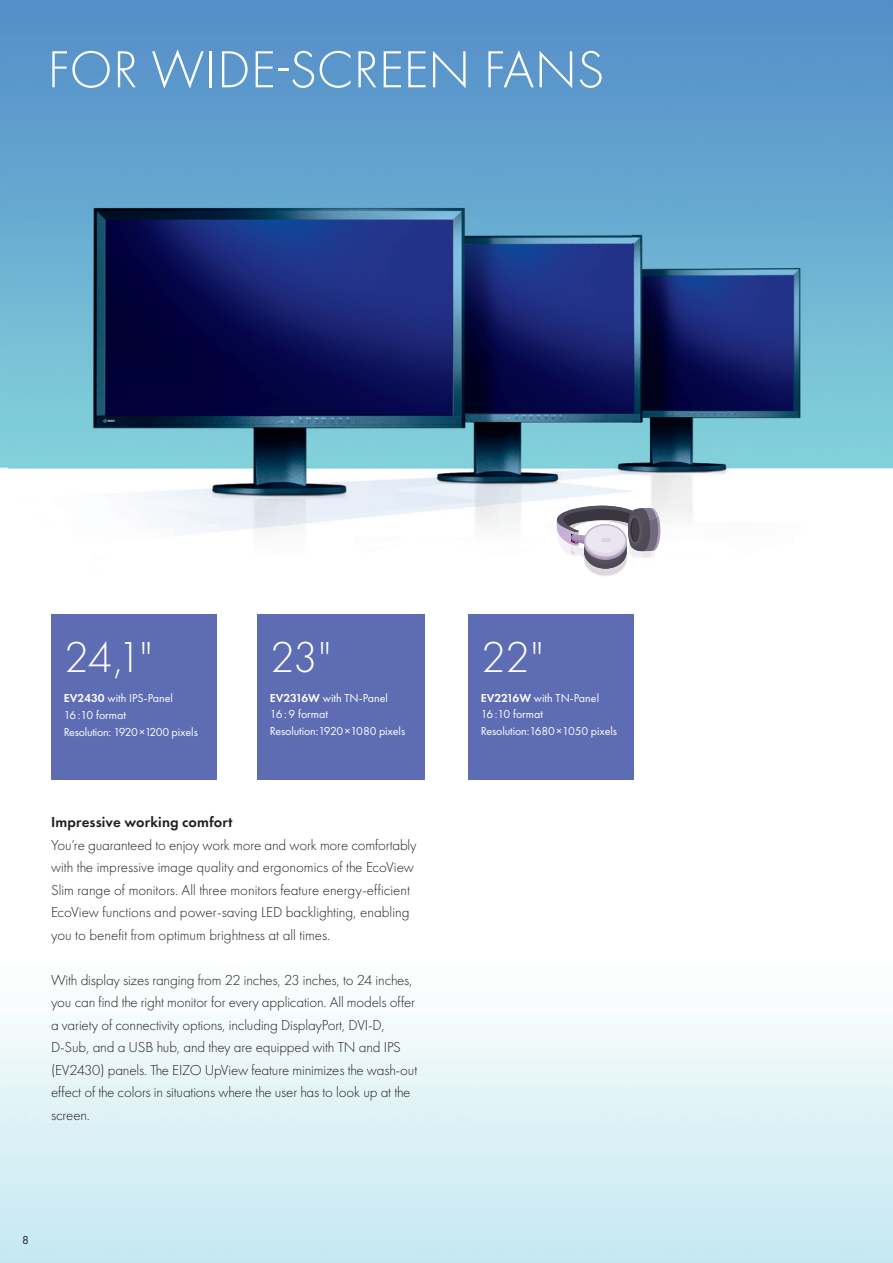
<style>
.page{position:relative;width:893px;height:1263px;background:#fff}
.page>*{position:absolute;margin:0;border:0;box-sizing:border-box;transform-origin:0 0}
.t1{font:300 54px "Futura New";color:#fff}
.t2{font:300 45px "Futura New";color:#fff}
.t3{font:300 15px/22.5px "Futura New";letter-spacing:-.01em;color:#231f20}
.t4{font:15px "Futura New Demi";letter-spacing:.01em;color:#231f20}
.t5{font:12px/16.5px "Futura New";letter-spacing:-.01em;color:#fff}
.t6{font:12px "Futura New";color:#231f20}
.s1{font-family:"Futura New Demi"}
</style>
<div class="page">
<img style="left:0;top:0;width:893px;height:1263px">
<img style="left:8px;top:9px;width:885px;height:605px">
<img style="left:584px;top:575px;width:43px;height:1px">
<img style="left:584px;top:570px;width:43px;height:5px">
<img style="left:584px;top:569px;width:43px;height:1px">
<svg style="left:553px;top:505px;width:108px;height:64px"></svg>
<img style="left:642px;top:518px;width:9px;height:33px">
<img style="left:630px;top:520px;width:20px;height:31px">
<img style="left:650px;top:508px;width:10px;height:23px">
<img style="left:651px;top:516px;width:9px;height:35px">
<div style="left:51px;top:614px;width:166px;height:166px;background:#5d6cb3"></div>
<div style="left:257px;top:614px;width:168px;height:166px;background:#5d6cb3"></div>
<div style="left:468px;top:614px;width:166px;height:166px;background:#5d6cb3"></div>
<h1 class="t1" style="left:47px;top:39px;width:559px">FOR WIDE−SCREEN FANS</h1>
<h2 class="t2" style="left:64px;top:632px;width:90px">24,1"</h2>
<p class="t5" style="left:64px;top:689px;width:136px;line-height:17px"><span class="s1">EV2430</span> with IPS-Panel<br>16 :10 format<br>Resolution: 1920 ×1200 pixels</p>
<h2 class="t2" style="left:270px;top:632px;width:62px">23"</h2>
<p class="t5" style="left:270px;top:689px;width:137px"><span class="s1">EV2316W</span> with TN-Panel<br>16 : 9 format<br>Resolution:1920 ×1080 pixels</p>
<p class="t4" style="left:51px;top:813px;width:183px">Impressive working comfort</p>
<p class="t3" style="left:51px;top:834px;width:367px">You’re guaranteed to enjoy work more and work more comfortably with the impressive image quality and ergonomics of the EcoView Slim range of monitors. All three monitors feature energy-efficient EcoView functions and power-saving LED backlighting, enabling you to benefit from optimum brightness at all times.</p>
<p class="t3" style="left:51px;top:969px;width:368px">With display sizes ranging from 22 inches, 23 inches, to 24 inches, you can find the right monitor for every application. All models offer a variety of connectivity options, including DisplayPort, DVI-D, D-Sub, and a USB hub, and they are equipped with TN and IPS (EV2430) panels. The EIZO UpView feature minimizes the wash-out effect of the colors in situations where the user has to look up at the screen.</p>
<p class="t6" style="left:22px;top:1232px;width:8px">8</p>
<h2 class="t2" style="left:481px;top:632px;width:64px">22"</h2>
<p class="t5" style="left:481px;top:689px;width:138px"><span class="s1">EV2216W</span> with TN-Panel<br>16 :10 format<br>Resolution:1680 ×1050 pixels</p>
</div>
